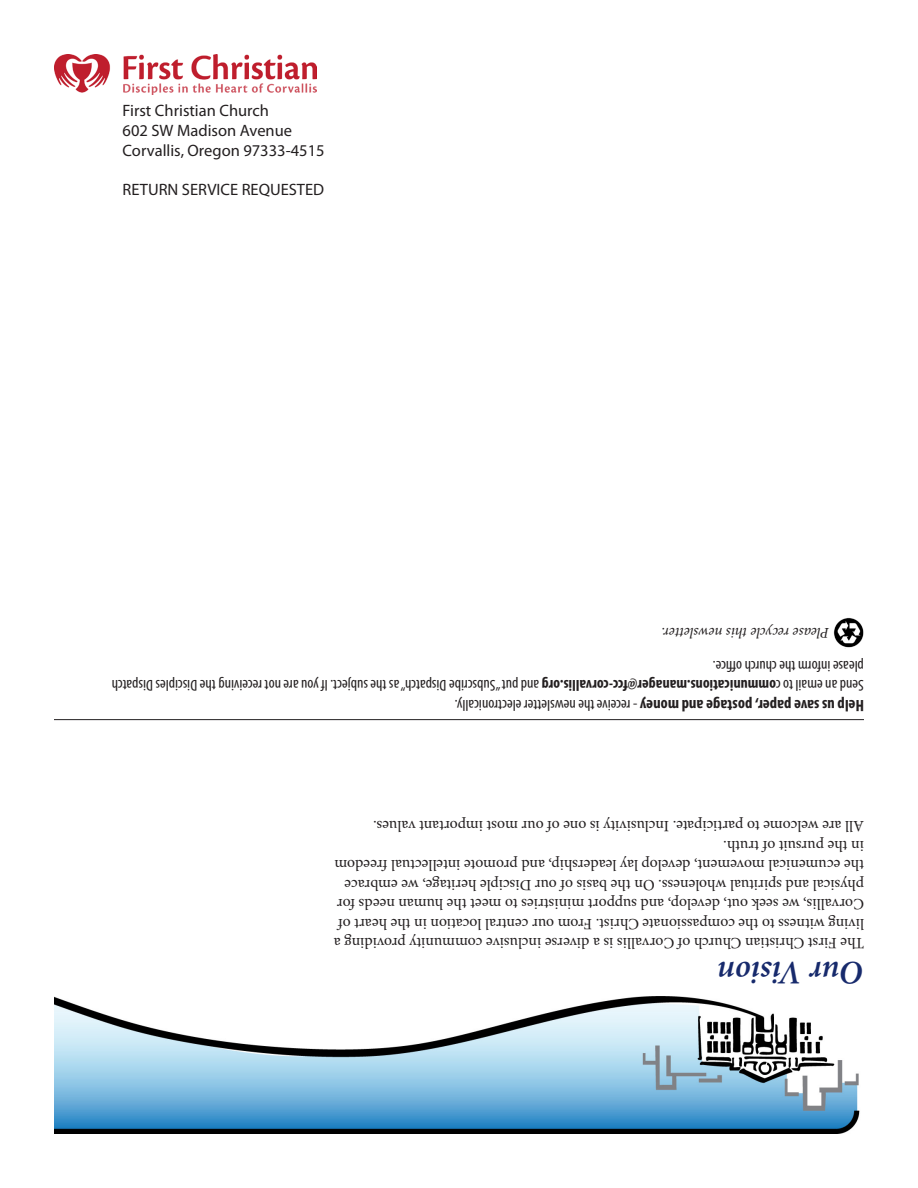
<style>
.page{position:relative;width:918px;height:1188px;background:#fff}
.page>*{position:absolute;margin:0;border:0;box-sizing:border-box;transform-origin:0 0}
.t1{font:italic 600 33px "Minion Pro";letter-spacing:-.005em;color:#172a6c}
.t2{font:16.5px/19.8px "Myriad Pro";color:#231f20}
.t3{font:15.75px/19.5px "Minion Pro";color:#231f20}
.t4{font:condensed 15.75px/19.5px "Myriad Pro";color:#231f20}
.t5{font:italic 15px "Minion Pro";letter-spacing:-.005em;color:#231f20}
.s1{font-weight:700;font-size:16.5px}
.s2{font-weight:700}
</style>
<div class="page">
<hr style="left:54px;top:719px;width:810px;height:1px;background:#231f20">
<img style="left:834px;top:618px;width:30px;height:30px">
<img style="left:54px;top:996px;width:806px;height:138px">
<img style="left:54px;top:54px;width:263px;height:40px">
<p class="t2" style="left:123px;top:100px;width:204px">First Christian Church<br>602 SW Madison Avenue<br>Corvallis, Oregon 97333-4515</p>
<p class="t2" style="left:123px;top:180px;width:203px">RETURN SERVICE REQUESTED</p>
<p class="t5" style="left:829px;top:643px;width:169px;rotate:-180deg">Please recycle this newsletter.</p>
<p class="t4" style="left:864px;top:715px;width:754px;rotate:-180deg"><span class="s1">Help us save paper, postage and money</span> - receive the newsletter electronically.<br>Send an email to c<span class="s2">ommunications.manager@fcc-corvallis.org</span> and put“Subscribe Dispatch”as the subject. If you are not receiving the Disciples Dispatch please inform the church office.</p>
<p class="t3" style="left:864px;top:953px;width:531px;rotate:-180deg">The First Christian Church of Corvallis is a diverse inclusive community providing a living witness to the compassionate Christ. From our central location in the heart of Corvallis, we seek out, develop, and support ministries to meet the human needs for physical and spiritual wholeness. On the basis of our Disciple heritage, we embrace the ecumenical movement, develop lay leadership, and promote intellectual freedom in the pursuit of truth.<br>All are welcome to participate. Inclusivity is one of our most important values.</p>
<h1 class="t1" style="left:864px;top:996px;width:148px;rotate:-180deg">Our Vision</h1>
</div>
